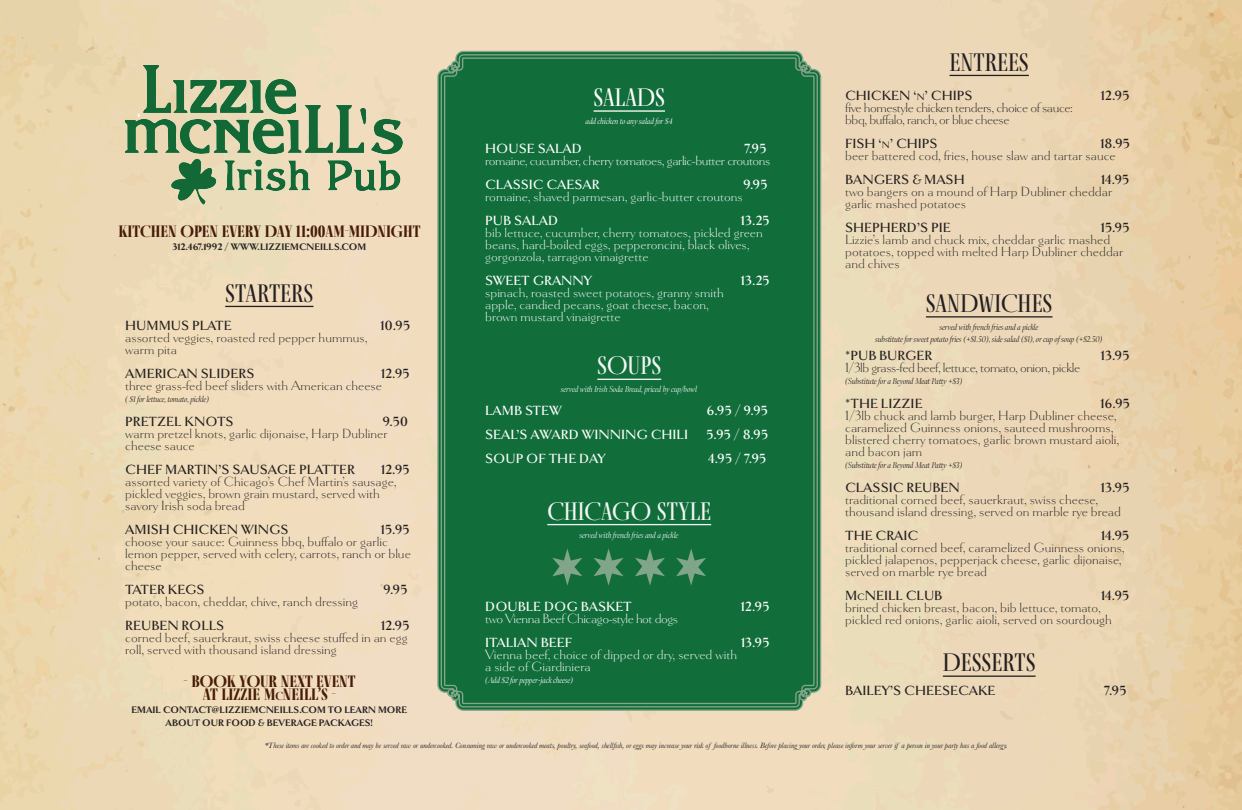
<style>
.page{position:relative;width:1242px;height:810px;background:#fff}
.page>*{position:absolute;margin:0;border:0;box-sizing:border-box;transform-origin:0 0}
.t1{font:26px "Fino";color:#231f20}
.t2{font:26px "Fino";color:#f3f7f5}
.t3{font:26px "Fino";color:#fff}
.t4{font:700 17px "Fino";color:#471c0a}
.t5{font:300 14px/12px "Goldenbook";color:#231f20}
.t6{font:300 14px/12px "Goldenbook";color:#fff}
.t7{font:700 14px "Goldenbook";color:#231f20}
.t8{font:700 14px "Goldenbook";color:#fff}
.t9{font:300 14px "Goldenbook";letter-spacing:-.03em;color:#231f20}
.t10{font:300 14px "Goldenbook";letter-spacing:-.03em;color:#fff}
.t11{font:800 10px/13px "Goldenbook";color:#231f20;text-align:center}
.t12{font:italic 300 9px/12px "Bennet Banner Condensed";color:#231f20;text-align:center}
.t13{font:italic 300 9px "Bennet Banner Condensed";color:#f3f7f5}
.t14{font:italic 300 9px "Bennet Banner Condensed";color:#fff}
.t15{font:italic 8px "Baskerville";letter-spacing:-.01em;color:#231f20}
.s1{font-size:11.9px}
.s2{font-style:inherit}
.s3{font-size:9.8px}
</style>
<div class="page">
<img style="left:0;top:0;width:1242px;height:810px">
<svg style="left:437px;top:50px;width:385px;height:661px;background:#749e79"></svg>
<svg style="left:440px;top:53px;width:379px;height:655px;background:#47885e"></svg>
<div style="left:443px;top:57px;width:372px;height:648px;background:#116e3b"></div>
<hr style="left:926px;top:316px;width:127px;height:2px;background:#231f20">
<hr style="left:950px;top:75px;width:79px;height:1px;background:#231f20">
<hr style="left:225px;top:306px;width:88px;height:1px;background:#231f20">
<img style="left:125px;top:66px;width:278px;height:138px">
<hr style="left:597px;top:379px;width:64px;height:1px;background:#f3f7f5">
<hr style="left:547px;top:524px;width:164px;height:1px;background:#f3f7f5">
<svg style="left:552px;top:548px;width:30px;height:38px"></svg>
<svg style="left:593px;top:548px;width:31px;height:38px"></svg>
<svg style="left:635px;top:548px;width:30px;height:38px"></svg>
<svg style="left:676px;top:548px;width:30px;height:38px"></svg>
<hr style="left:594px;top:110px;width:71px;height:2px;background:#fff">
<hr style="left:943px;top:676px;width:93px;height:1px;background:#231f20">
<p class="t4" style="left:118px;top:221px;width:304px">KITCHEN OPEN EVERY DAY 11:00AM-MIDNIGHT</p>
<p class="t11" style="left:172px;top:240px;width:195px">312.467.1992 / WWW.LIZZIEMCNEILLS.COM</p>
<p class="t1" style="left:225px;top:278px;width:90px">STARTERS</p>
<p class="t7" style="left:125px;top:318px;width:108px">HUMMUS PLATE</p>
<p class="t7" style="left:381px;top:318px;width:31px">10.95</p>
<p class="t5" style="left:125px;top:332px;width:244px">assorted veggies, roasted red pepper hummus, warm pita</p>
<p class="t7" style="left:125px;top:366px;width:131px">AMERICAN SLIDERS</p>
<p class="t7" style="left:381px;top:366px;width:30px">12.95</p>
<p class="t5" style="left:125px;top:380px;width:258px">three grass-fed beef sliders with American cheese</p>
<p class="t12" style="left:125px;top:393px;width:86px">( $1 for lettuce, tomato, pickle)</p>
<p class="t7" style="left:125px;top:414px;width:110px">PRETZEL KNOTS</p>
<p class="t7" style="left:382px;top:414px;width:27px">9.50</p>
<p class="t5" style="left:125px;top:428px;width:264px">warm pretzel knots, garlic dijonaise, Harp Dubliner cheese sauce</p>
<p class="t7" style="left:125px;top:462px;width:231px">CHEF MARTIN’S SAUSAGE PLATTER</p>
<p class="t7" style="left:381px;top:462px;width:30px">12.95</p>
<p class="t5" style="left:125px;top:476px;width:273px">assorted variety of Chicago’s Chef Martin’s sausage, pickled veggies, brown grain mustard, served with savory Irish soda bread</p>
<p class="t7" style="left:125px;top:522px;width:165px">AMISH CHICKEN WINGS</p>
<p class="t7" style="left:381px;top:522px;width:30px">15.95</p>
<p class="t5" style="left:125px;top:536px;width:287px">choose your sauce: Guinness bbq, buffalo or garlic lemon pepper, served with celery, carrots, ranch or blue cheese</p>
<p class="t7" style="left:125px;top:582px;width:81px">TATER KEGS</p>
<p class="t7" style="left:383px;top:582px;width:26px">9.95</p>
<p class="t5" style="left:125px;top:596px;width:234px">potato, bacon, cheddar, chive, ranch dressing</p>
<p class="t7" style="left:125px;top:618px;width:101px">REUBEN ROLLS</p>
<p class="t7" style="left:381px;top:618px;width:30px">12.95</p>
<p class="t5" style="left:125px;top:632px;width:284px">corned beef, sauerkraut, swiss cheese stuffed in an egg roll, served with thousand island dressing</p>
<p class="t4" style="left:183px;top:671px;width:174px">- BOOK YOUR NEXT EVENT</p>
<p class="t4" style="left:203px;top:684px;width:135px">AT LIZZIE M<span class="s1">c</span>NEILL’S -</p>
<p class="t11" style="left:132px;top:703px;width:277px">EMAIL CONTACT@LIZZIEMCNEILLS.COM TO LEARN MORE<br>ABOUT OUR FOOD &amp; BEVERAGE PACKAGES!</p>
<p class="t3" style="left:594px;top:83px;width:73px">SALADS</p>
<p class="t14" style="left:586px;top:116px;width:88px">add chicken to any salad for $4</p>
<p class="t8" style="left:485px;top:141px;width:98px">HOUSE SALAD</p>
<p class="t8" style="left:744px;top:141px;width:24px">7.95</p>
<p class="t10" style="left:485px;top:153px;width:287px">romaine, cucumber, cherry tomatoes, garlic-butter croutons</p>
<p class="t8" style="left:485px;top:177px;width:116px">CLASSIC CAESAR</p>
<p class="t8" style="left:743px;top:177px;width:26px">9.95</p>
<p class="t6" style="left:485px;top:191px;width:259px">romaine, shaved parmesan, garlic-butter croutons</p>
<p class="t8" style="left:485px;top:213px;width:74px">PUB SALAD</p>
<p class="t8" style="left:741px;top:213px;width:30px">13.25</p>
<p class="t6" style="left:485px;top:227px;width:279px">bib lettuce, cucumber, cherry tomatoes, pickled green beans, hard-boiled eggs, pepperoncini, black olives, gorgonzola, tarragon vinaigrette</p>
<p class="t8" style="left:485px;top:273px;width:108px">SWEET GRANNY</p>
<p class="t8" style="left:741px;top:273px;width:30px">13.25</p>
<p class="t6" style="left:485px;top:287px;width:240px">spinach, roasted sweet potatoes, granny smith</p>
<p class="t6" style="left:485px;top:299px;width:225px">apple, candied pecans, goat cheese, bacon,</p>
<p class="t6" style="left:485px;top:311px;width:137px">brown mustard vinaigrette</p>
<p class="t2" style="left:597px;top:351px;width:65px">SOUPS</p>
<p class="t13" style="left:561px;top:384px;width:138px">served with Irish Soda Bread, priced by cup/bowl</p>
<p class="t8" style="left:485px;top:402px;width:78px">LAMB STEW</p>
<p class="t8" style="left:706px;top:402px;width:63px">6.95 / 9.95</p>
<p class="t8" style="left:485px;top:426px;width:204px">SEAL’S AWARD WINNING CHILI</p>
<p class="t8" style="left:706px;top:426px;width:63px">5.95 / 8.95</p>
<p class="t8" style="left:485px;top:450px;width:122px">SOUP OF THE DAY</p>
<p class="t8" style="left:708px;top:450px;width:60px">4.95 / 7.95</p>
<p class="t2" style="left:547px;top:496px;width:165px">CHICAGO STYLE</p>
<p class="t13" style="left:580px;top:530px;width:100px">served with french fries and a pickle</p>
<p class="t8" style="left:485px;top:598px;width:148px">DOUBLE DOG BASKET</p>
<p class="t8" style="left:741px;top:598px;width:30px">12.95</p>
<p class="t10" style="left:485px;top:610px;width:194px">two Vienna Beef Chicago-style hot dogs</p>
<p class="t8" style="left:485px;top:634px;width:88px">ITALIAN BEEF</p>
<p class="t8" style="left:741px;top:634px;width:30px">13.95</p>
<p class="t6" style="left:485px;top:648px;width:253px">Vienna beef, choice of dipped or dry, served with a side of Giardiniera</p>
<p class="t14" style="left:485px;top:674px;width:90px">(Add $2 for pepper-jack cheese)</p>
<p class="t1" style="left:950px;top:47px;width:81px">ENTREES</p>
<p class="t7" style="left:845px;top:87px;width:129px">CHICKEN <span class="s2">‘</span><span class="s3">N</span><span class="s2">’</span> CHIPS</p>
<p class="t7" style="left:1101px;top:87px;width:30px">12.95</p>
<p class="t9" style="left:845px;top:99px;width:229px">five homestyle chicken tenders, choice of sauce:</p>
<p class="t9" style="left:845px;top:111px;width:166px">bbq, buffalo, ranch, or blue cheese</p>
<p class="t7" style="left:845px;top:135px;width:94px">FISH <span class="s2">‘</span><span class="s3">N</span><span class="s2">’</span> CHIPS</p>
<p class="t7" style="left:1100px;top:135px;width:31px">18.95</p>
<p class="t5" style="left:845px;top:149px;width:272px">beer battered cod, fries, house slaw and tartar sauce</p>
<p class="t7" style="left:845px;top:171px;width:121px">BANGERS &amp; MASH</p>
<p class="t7" style="left:1101px;top:171px;width:30px">14.95</p>
<p class="t5" style="left:845px;top:185px;width:269px">two bangers on a mound of Harp Dubliner cheddar garlic mashed potatoes</p>
<p class="t7" style="left:845px;top:219px;width:107px">SHEPHERD’S PIE</p>
<p class="t7" style="left:1101px;top:219px;width:30px">15.95</p>
<p class="t5" style="left:845px;top:233px;width:280px">Lizzie’s lamb and chuck mix, cheddar garlic mashed potatoes, topped with melted Harp Dubliner cheddar and chives</p>
<p class="t1" style="left:926px;top:289px;width:128px">SANDWICHES</p>
<p class="t12" style="left:876px;top:321px;width:229px">served with french fries and a pickle<br>substitute for sweet potato fries (+$1.50), side salad ($1), or cup of soup (+$2.50)</p>
<p class="t7" style="left:845px;top:347px;width:89px">*PUB BURGER</p>
<p class="t7" style="left:1101px;top:347px;width:30px">13.95</p>
<p class="t9" style="left:845px;top:359px;width:237px">1/3lb grass-fed beef, lettuce, tomato, onion, pickle</p>
<p class="t12" style="left:845px;top:375px;width:119px">(Substitute for a Beyond Meat Patty +$3)</p>
<p class="t7" style="left:845px;top:395px;width:79px">*THE LIZZIE</p>
<p class="t7" style="left:1100px;top:395px;width:31px">16.95</p>
<p class="t5" style="left:845px;top:410px;width:276px">1/3lb chuck and lamb burger, Harp Dubliner cheese, caramelized Guinness onions, sauteed mushrooms, blistered cherry tomatoes, garlic brown mustard aioli, and bacon jam</p>
<p class="t12" style="left:845px;top:459px;width:119px">(Substitute for a Beyond Meat Patty +$3)</p>
<p class="t7" style="left:845px;top:479px;width:116px">CLASSIC REUBEN</p>
<p class="t7" style="left:1101px;top:479px;width:30px">13.95</p>
<p class="t5" style="left:845px;top:494px;width:277px">traditional corned beef, sauerkraut, swiss cheese, thousand island dressing, served on marble rye bread</p>
<p class="t7" style="left:845px;top:527px;width:75px">THE CRAIC</p>
<p class="t7" style="left:1101px;top:527px;width:30px">14.95</p>
<p class="t5" style="left:845px;top:542px;width:281px">traditional corned beef, caramelized Guinness onions, pickled jalapenos, pepperjack cheese, garlic dijonaise, served on marble rye bread</p>
<p class="t7" style="left:845px;top:587px;width:99px">M<span class="s3">C</span>NEILL CLUB</p>
<p class="t7" style="left:1101px;top:587px;width:30px">14.95</p>
<p class="t5" style="left:845px;top:602px;width:268px">brined chicken breast, bacon, bib lettuce, tomato, pickled red onions, garlic aioli, served on sourdough</p>
<p class="t1" style="left:943px;top:648px;width:94px">DESSERTS</p>
<p class="t7" style="left:845px;top:682px;width:152px">BAILEY’S CHEESECAKE</p>
<p class="t7" style="left:1104px;top:682px;width:24px">7.95</p>
<p class="t15" style="left:264px;top:740px;width:745px">*These items are cooked to order and may be served raw or undercooked. Consuming raw or undercooked meats, poultry, seafood, shellfish, or eggs may increase your risk of foodborne illness. Before placing your order, please inform your server if a person in your party has a food allergy.</p>
</div>
